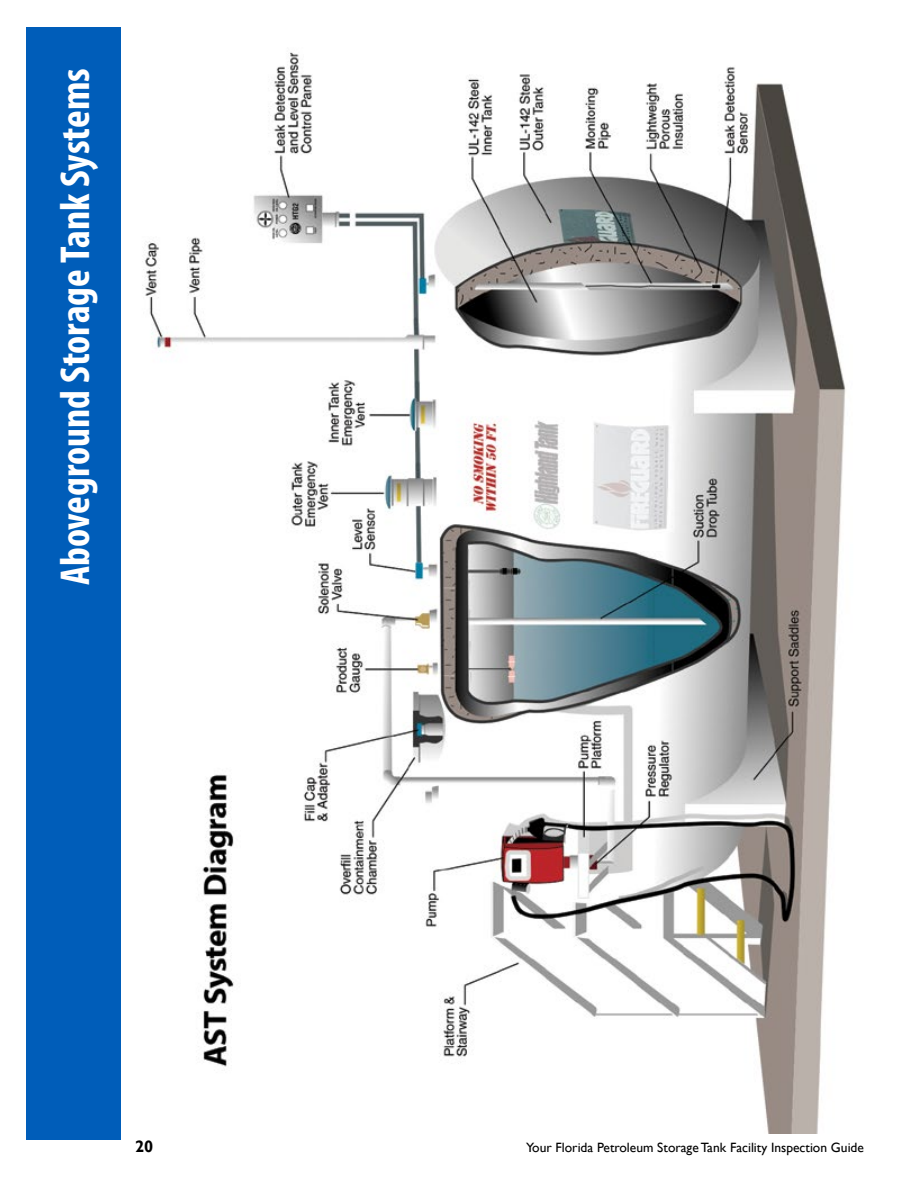
<style>
.page{position:relative;width:918px;height:1188px;background:#fff}
.page>*{position:absolute;margin:0;border:0;box-sizing:border-box;transform-origin:0 0}
.t1{font:700 condensed 42px "Myriad Pro";color:#fff}
.t2{font:700 16.5px "Gill Sans";color:#000}
.t3{font:13.5px "Gill Sans";color:#000}
</style>
<div class="page">
<div style="left:26px;top:28px;width:95px;height:1112px;background:#005db9"></div>
<img style="left:142px;top:52px;width:704px;height:1082px">
<p class="t1" style="left:49px;top:585px;width:519px;rotate:-90deg">Aboveground Storage Tank Systems</p>
<p class="t2" style="left:135px;top:1137px;width:20px">20</p>
<p class="t3" style="left:526px;top:1140px;width:339px">Your Florida Petroleum Storage Tank Facility Inspection Guide</p>
</div>
